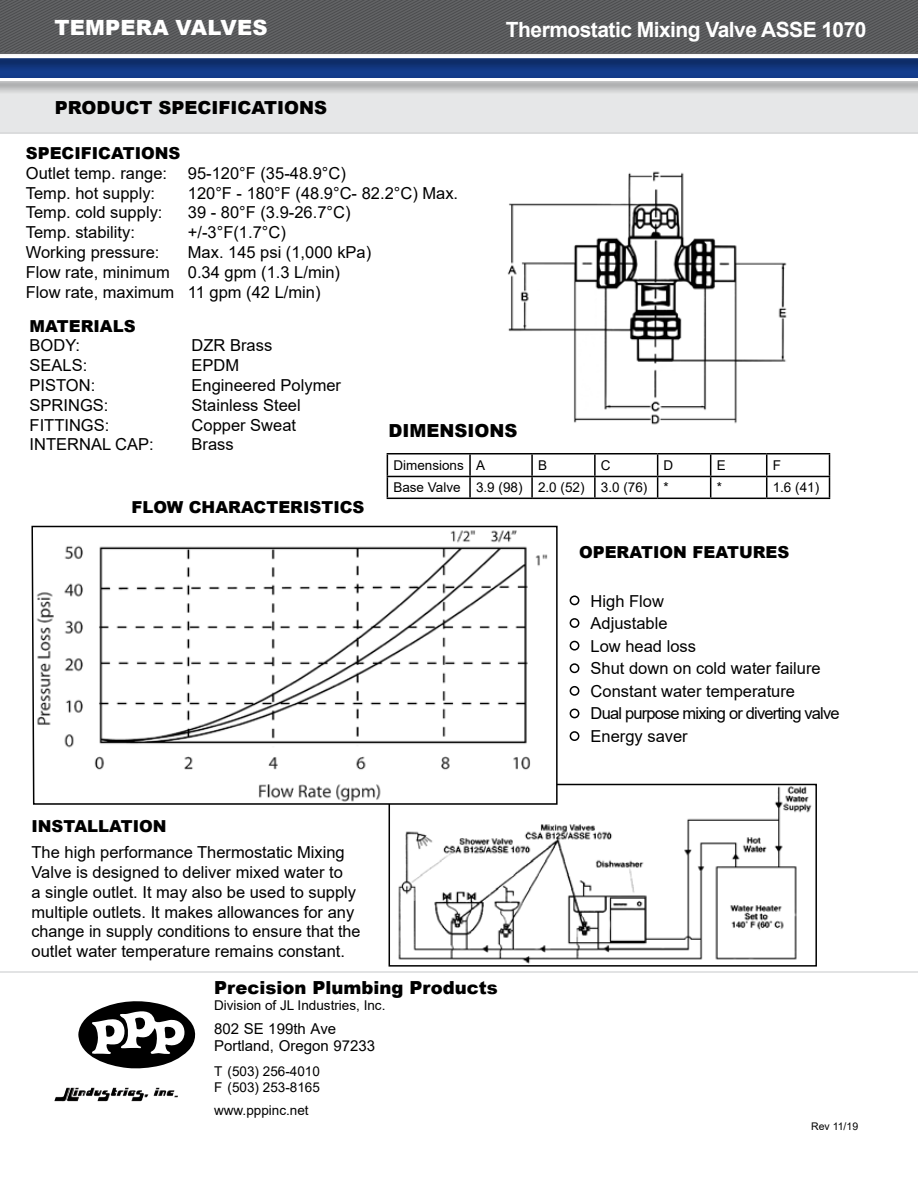
<style>
.page{position:relative;width:918px;height:1188px;background:#fff}
.page>*{position:absolute;margin:0;border:0;box-sizing:border-box;transform-origin:0 0}
.t1{font:700 21px "Arial";letter-spacing:-.025em;color:#fff}
.t2{font:900 21px "Arial";letter-spacing:.01em;color:#fff}
.t3{font:900 18px "Arial";color:#000}
.t4{font:16.5px/19.8px "Arial";color:#000}
.t5{font:900 16.5px "Arial";color:#000}
.t6{font:15px/16.5px "Arial";color:#000}
.t7{font:13.5px/16.5px "Arial";color:#000}
.t8{font:10.5px "Arial";color:#000}
</style>
<div class="page">
<svg style="left:0;top:0;width:918px;height:52px;background:#595a5b"></svg>
<hr style="left:0;top:72px;width:918px;height:3px;background:#143d8d">
<div style="left:0;top:95px;width:918px;height:39px;background:#e6e7e8"></div>
<div style="left:0;top:75px;width:918px;height:20px;background:#000;opacity:.75"></div>
<hr style="left:0;top:78px;width:918px;height:3px;background:#fff">
<hr style="left:0;top:972px;width:918px;height:1px;background:#c7c8ca">
<img style="left:67px;top:1088px;width:93px;height:13px">
<svg style="left:78px;top:1001px;width:118px;height:68px"></svg>
<hr style="left:387px;top:453px;width:83px;height:1px;background:#000">
<hr style="left:470px;top:453px;width:62px;height:1px;background:#000">
<hr style="left:469px;top:455px;width:2px;height:21px;background:#000">
<hr style="left:532px;top:453px;width:63px;height:1px;background:#000">
<hr style="left:531px;top:455px;width:2px;height:21px;background:#000">
<hr style="left:595px;top:453px;width:63px;height:1px;background:#000">
<hr style="left:594px;top:455px;width:2px;height:21px;background:#000">
<hr style="left:658px;top:453px;width:53px;height:1px;background:#000">
<hr style="left:711px;top:453px;width:56px;height:1px;background:#000">
<hr style="left:767px;top:453px;width:63px;height:1px;background:#000">
<hr style="left:387px;top:476px;width:83px;height:1px;background:#000">
<svg style="left:387px;top:455px;width:1px;height:43px"></svg>
<hr style="left:470px;top:476px;width:62px;height:1px;background:#000">
<hr style="left:469px;top:477px;width:2px;height:21px;background:#000">
<hr style="left:532px;top:476px;width:63px;height:1px;background:#000">
<hr style="left:531px;top:477px;width:2px;height:21px;background:#000">
<hr style="left:595px;top:476px;width:63px;height:1px;background:#000">
<hr style="left:594px;top:477px;width:2px;height:21px;background:#000">
<hr style="left:658px;top:476px;width:53px;height:1px;background:#000">
<svg style="left:657px;top:455px;width:1px;height:43px"></svg>
<hr style="left:711px;top:476px;width:56px;height:1px;background:#000">
<svg style="left:710px;top:455px;width:1px;height:43px"></svg>
<hr style="left:767px;top:476px;width:63px;height:1px;background:#000">
<svg style="left:766px;top:455px;width:1px;height:43px"></svg>
<svg style="left:829px;top:455px;width:1px;height:43px"></svg>
<hr style="left:387px;top:498px;width:83px;height:1px;background:#000">
<hr style="left:470px;top:498px;width:62px;height:1px;background:#000">
<hr style="left:532px;top:498px;width:63px;height:1px;background:#000">
<hr style="left:595px;top:498px;width:63px;height:1px;background:#000">
<hr style="left:658px;top:498px;width:53px;height:1px;background:#000">
<hr style="left:711px;top:498px;width:56px;height:1px;background:#000">
<hr style="left:767px;top:498px;width:63px;height:1px;background:#000">
<img style="left:507px;top:171px;width:280px;height:254px">
<img style="left:398px;top:787px;width:414px;height:177px">
<div style="left:389px;top:784px;width:428px;height:183px;border:2px solid #000"></div>
<svg style="left:31px;top:525px;width:527px;height:281px"></svg>
<div style="left:570px;top:596px;width:9px;height:9px;border:2px solid #000;border-radius:50%"></div>
<div style="left:570px;top:618px;width:9px;height:10px;border:2px solid #000;border-radius:50%"></div>
<div style="left:570px;top:641px;width:9px;height:10px;border:2px solid #000;border-radius:50%"></div>
<div style="left:570px;top:663px;width:9px;height:10px;border:2px solid #000;border-radius:50%"></div>
<div style="left:570px;top:686px;width:9px;height:10px;border:2px solid #000;border-radius:50%"></div>
<div style="left:570px;top:709px;width:9px;height:9px;border:2px solid #000;border-radius:50%"></div>
<div style="left:570px;top:731px;width:9px;height:10px;border:2px solid #000;border-radius:50%"></div>
<div style="left:0;top:52px;width:918px;height:20px;background:#000;opacity:.75"></div>
<hr style="left:0;top:55px;width:918px;height:3px;background:#fff">
<p class="t2" style="left:54px;top:12px;width:215px">TEMPERA VALVES</p>
<p class="t1" style="left:506px;top:15px;width:362px">Thermostatic Mixing Valve ASSE 1070</p>
<p class="t3" style="left:55px;top:95px;width:274px">PRODUCT SPECIFICATIONS</p>
<p class="t5" style="left:26px;top:141px;width:156px">SPECIFICATIONS</p>
<p class="t4" style="left:26px;top:163px;width:143px">Outlet temp. range:</p>
<p class="t4" style="left:188px;top:163px;width:160px">95-120°F (35-48.9°C)</p>
<p class="t4" style="left:26px;top:183px;width:131px">Temp. hot supply:</p>
<p class="t4" style="left:188px;top:183px;width:272px">120°F - 180°F (48.9°C- 82.2°C) Max.</p>
<p class="t4" style="left:26px;top:203px;width:138px">Temp. cold supply:</p>
<p class="t4" style="left:188px;top:203px;width:164px">39 - 80°F (3.9-26.7°C)</p>
<p class="t4" style="left:26px;top:222px;width:111px">Temp. stability:</p>
<p class="t4" style="left:188px;top:222px;width:100px">+/-3°F(1.7°C)</p>
<p class="t4" style="left:26px;top:242px;width:135px">Working pressure:</p>
<p class="t4" style="left:26px;top:242px;width:347px;text-indent:162px">Max. 145 psi (1,000 kPa)<br>Flow rate, minimum 0.34 gpm (1.3 L/min)<br>Flow rate, maximum 11 gpm (42 L/min)</p>
<p class="t5" style="left:30px;top:314px;width:108px">MATERIALS</p>
<p class="t4" style="left:30px;top:336px;width:52px">BODY:</p>
<p class="t4" style="left:192px;top:336px;width:82px">DZR Brass</p>
<p class="t4" style="left:30px;top:355px;width:59px">SEALS:</p>
<p class="t4" style="left:192px;top:355px;width:49px">EPDM</p>
<p class="t4" style="left:30px;top:375px;width:67px">PISTON:</p>
<p class="t4" style="left:192px;top:375px;width:151px">Engineered Polymer</p>
<p class="t4" style="left:30px;top:395px;width:80px">SPRINGS:</p>
<p class="t4" style="left:192px;top:395px;width:111px">Stainless Steel</p>
<p class="t4" style="left:30px;top:415px;width:81px">FITTINGS:</p>
<p class="t4" style="left:192px;top:415px;width:106px">Copper Sweat</p>
<p class="t4" style="left:30px;top:435px;width:126px">INTERNAL CAP:</p>
<p class="t4" style="left:192px;top:435px;width:44px">Brass</p>
<p class="t3" style="left:389px;top:417px;width:130px">DIMENSIONS</p>
<p class="t5" style="left:132px;top:495px;width:234px">FLOW CHARACTERISTICS</p>
<p class="t5" style="left:32px;top:814px;width:137px">INSTALLATION</p>
<p class="t4" style="left:32px;top:842px;width:330px">The high performance Thermostatic Mixing Valve is designed to deliver mixed water to<br>a single outlet. It may also be used to supply multiple outlets. It makes allowances for any change in supply conditions to ensure that the outlet water temperature remains constant.</p>
<p class="t7" style="left:393px;top:457px;width:93px">Dimensions A</p>
<p class="t7" style="left:538px;top:457px;width:11px">B</p>
<p class="t7" style="left:601px;top:457px;width:11px">C</p>
<p class="t7" style="left:664px;top:457px;width:11px">D</p>
<p class="t7" style="left:717px;top:457px;width:11px">E</p>
<p class="t7" style="left:773px;top:457px;width:10px">F</p>
<p class="t7" style="left:393px;top:479px;width:277px">Base Valve 3.9 (98) 2.0 (52) 3.0 (76) *</p>
<p class="t7" style="left:717px;top:479px;width:7px">*</p>
<p class="t7" style="left:773px;top:479px;width:48px">1.6 (41)</p>
<p class="t5" style="left:579px;top:541px;width:212px">OPERATION FEATURES</p>
<p class="t4" style="left:591px;top:589px;width:251px;line-height:22.5px">High Flow<br>Adjustable<br>Low head loss<br>Shut down on cold water failure<br>Constant water temperature<br>Dual purpose mixing or diverting valve<br>Energy saver</p>
<p class="t3" style="left:214px;top:974px;width:285px">Precision Plumbing Products</p>
<p class="t7" style="left:214px;top:997px;width:173px">Division of JL Industries, Inc.</p>
<p class="t6" style="left:214px;top:1021px;width:162px">802 SE 199th Ave<br>Portland, Oregon 97233</p>
<p class="t7" style="left:214px;top:1063px;width:107px">T (503) 256-4010<br>F (503) 253-8165</p>
<p class="t7" style="left:214px;top:1102px;width:96px">www.pppinc.net</p>
<p class="t8" style="left:811px;top:1120px;width:49px">Rev 11/19</p>
</div>
